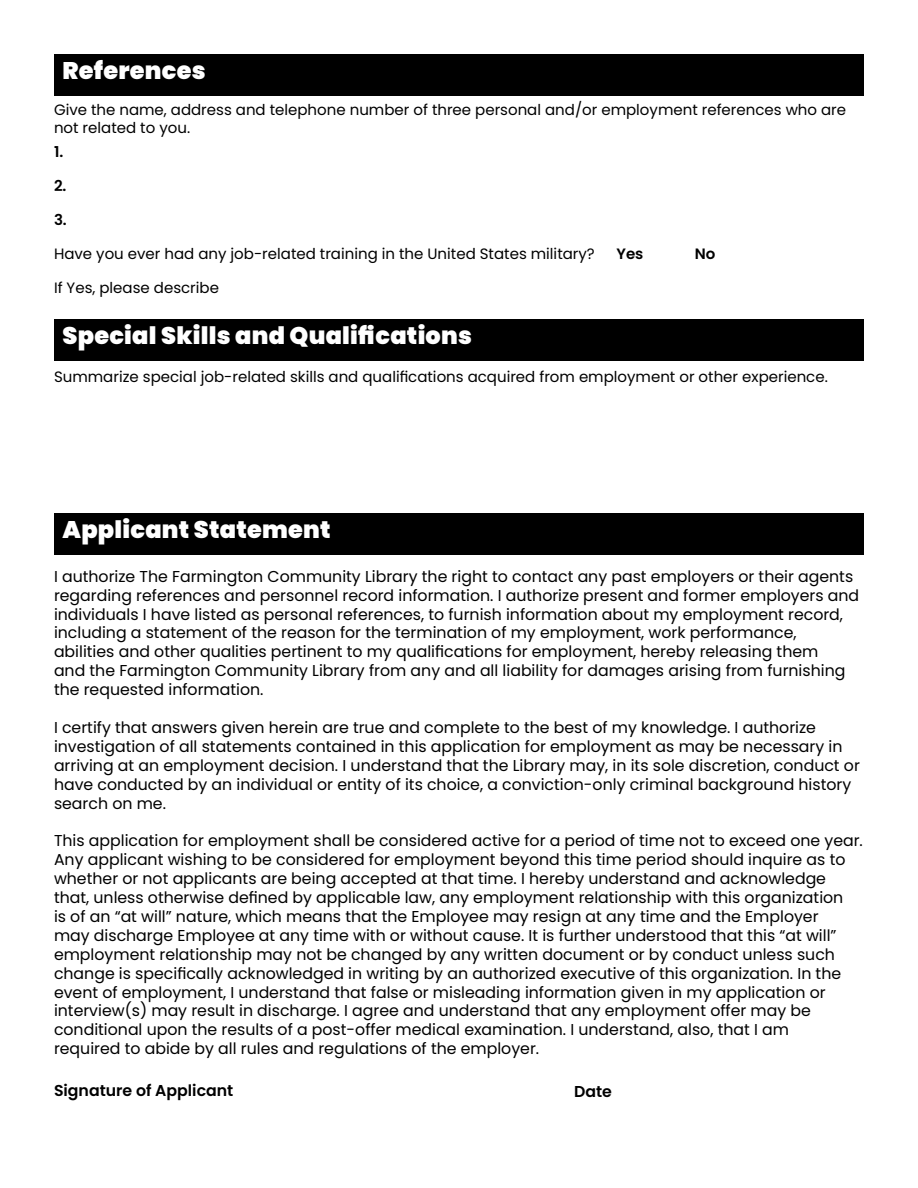
<style>
.page{position:relative;width:918px;height:1188px;background:#fff}
.page>*{position:absolute;margin:0;border:0;box-sizing:border-box;transform-origin:0 0}
.t1{font:900 24px "Poppins";letter-spacing:.01em;color:#fff}
.t2{font:15.75px/18.9px "Poppins";color:#000}
.t3{font:600 15.75px "Poppins";color:#000}
.t4{font:15px/18px "Poppins";color:#000}
.t5{font:600 15px "Poppins";color:#000}
</style>
<div class="page">
<div style="left:54px;top:54px;width:810px;height:41px;background:#000"></div>
<div style="left:54px;top:319px;width:810px;height:41px;background:#000"></div>
<div style="left:54px;top:513px;width:810px;height:42px;background:#000"></div>
<h1 class="t1" style="left:63px;top:57px;width:145px">References</h1>
<p class="t4" style="left:54px;top:101px;width:794px">Give the name, address and telephone number of three personal and/or employment references who are not related to you.</p>
<p class="t5" style="left:54px;top:143px;width:11px">1.</p>
<p class="t5" style="left:54px;top:177px;width:14px">2.</p>
<p class="t5" style="left:54px;top:211px;width:14px">3.</p>
<p class="t4" style="left:54px;top:245px;width:542px">Have you ever had any job-related training in the United States military?</p>
<p class="t4" style="left:54px;top:279px;width:167px">If Yes, please describe</p>
<h1 class="t1" style="left:63px;top:322px;width:411px">Special Skills and Qualifications</h1>
<p class="t5" style="left:616px;top:245px;width:28px">Yes</p>
<p class="t5" style="left:695px;top:245px;width:22px">No</p>
<p class="t4" style="left:54px;top:368px;width:775px">Summarize special job-related skills and qualifications acquired from employment or other experience.</p>
<h1 class="t1" style="left:63px;top:516px;width:270px">Applicant Statement</h1>
<p class="t2" style="left:54px;top:567px;width:807px">I authorize The Farmington Community Library the right to contact any past employers or their agents regarding references and personnel record information. I authorize present and former employers and individuals I have listed as personal references, to furnish information about my employment record, including a statement of the reason for the termination of my employment, work performance, abilities and other qualities pertinent to my qualifications for employment, hereby releasing them<br>and the Farmington Community Library from any and all liability for damages arising from furnishing the requested information.</p>
<p class="t2" style="left:54px;top:718px;width:807px">I certify that answers given herein are true and complete to the best of my knowledge. I authorize investigation of all statements contained in this application for employment as may be necessary in arriving at an employment decision. I understand that the Library may, in its sole discretion, conduct or have conducted by an individual or entity of its choice, a conviction-only criminal background history search on me.</p>
<p class="t2" style="left:54px;top:831px;width:810px">This application for employment shall be considered active for a period of time not to exceed one year.<br>Any applicant wishing to be considered for employment beyond this time period should inquire as to whether or not applicants are being accepted at that time. I hereby understand and acknowledge that, unless otherwise defined by applicable law, any employment relationship with this organization<br>is of an “at will” nature, which means that the Employee may resign at any time and the Employer<br>may discharge Employee at any time with or without cause. It is further understood that this “at will” employment relationship may not be changed by any written document or by conduct unless such change is specifically acknowledged in writing by an authorized executive of this organization. In the event of employment, I understand that false or misleading information given in my application or interview(s) may result in discharge. I agree and understand that any employment offer may be conditional upon the results of a post-offer medical examination. I understand, also, that I am<br>required to abide by all rules and regulations of the employer.</p>
<p class="t3" style="left:54px;top:1082px;width:181px">Signature of Applicant</p>
<p class="t3" style="left:574px;top:1083px;width:39px">Date</p>
</div>
